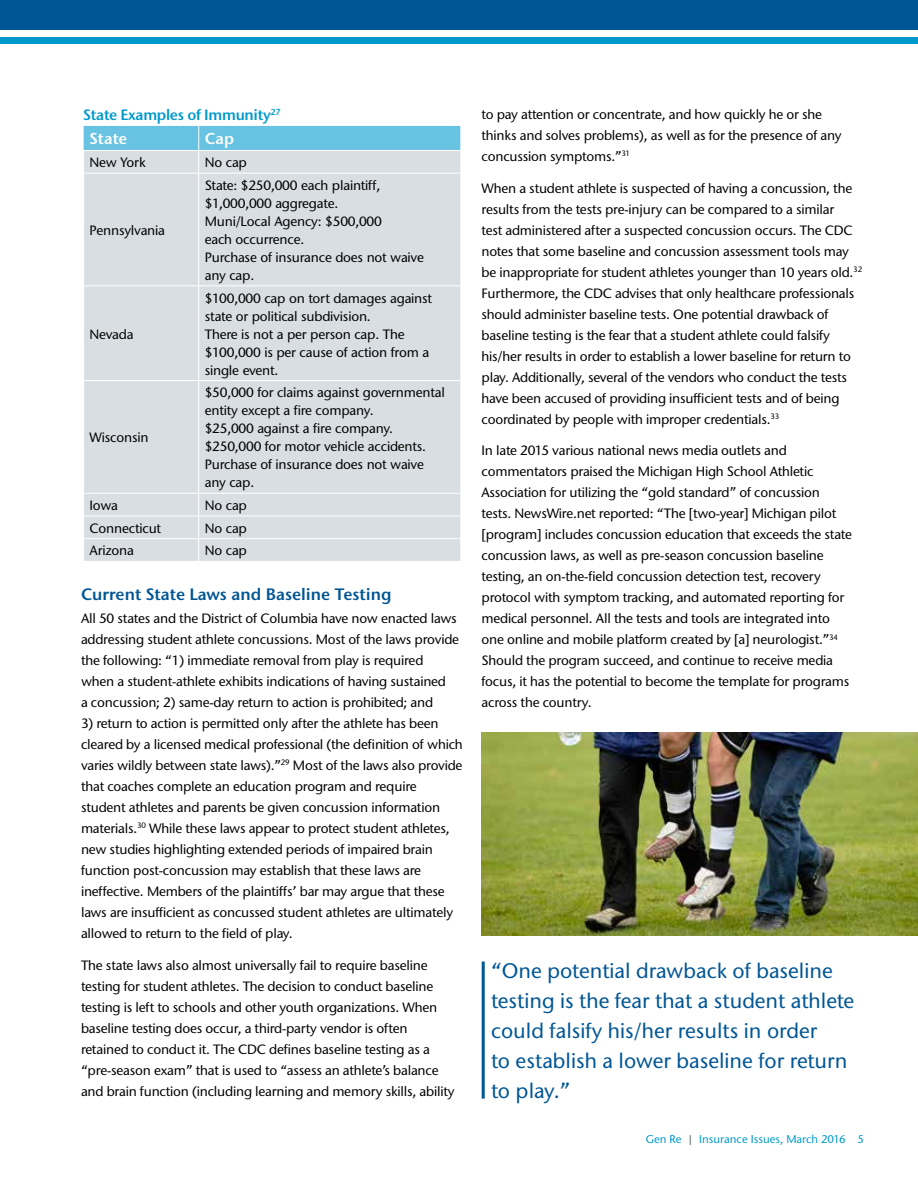
<style>
.page{position:relative;width:918px;height:1188px;background:#fff}
.page>*{position:absolute;margin:0;border:0;box-sizing:border-box;transform-origin:0 0}
.t1{font:21px/30px "Stone Sans GC Re";color:#005695}
.t2{font:600 16.5px "Stone Sans GC Re";color:#005695}
.t3{font:600 15.75px "Stone Sans GC Re";color:#fff}
.t4{font:600 15px "Stone Sans GC Re";letter-spacing:-.025em;color:#0099cd}
.t5{font:13.5px/21px "Stone Sans GC Re";letter-spacing:-.015em;color:#000}
.t6{font:11.25px "Stone Sans GC Re";color:#0099cd}
.s1{color:#68737a}
</style>
<div class="page">
<div style="left:0;top:0;width:918px;height:30px;background:#005695"></div>
<div style="left:0;top:37px;width:918px;height:7px;background:#0099cd"></div>
<img style="left:482px;top:732px;width:436px;height:203px">
<div style="left:84px;top:174px;width:376px;height:387px;background:#d9dee2"></div>
<hr style="left:198px;top:174px;width:1px;height:111px;background:#fff">
<hr style="left:83px;top:285px;width:116px;height:1px;background:#fff">
<hr style="left:199px;top:285px;width:262px;height:1px;background:#fff">
<hr style="left:198px;top:286px;width:1px;height:94px;background:#fff">
<hr style="left:83px;top:380px;width:116px;height:1px;background:#fff">
<hr style="left:199px;top:380px;width:262px;height:1px;background:#fff">
<hr style="left:198px;top:381px;width:1px;height:112px;background:#fff">
<hr style="left:83px;top:493px;width:116px;height:1px;background:#fff">
<hr style="left:199px;top:493px;width:262px;height:1px;background:#fff">
<hr style="left:83px;top:516px;width:116px;height:1px;background:#fff">
<hr style="left:199px;top:516px;width:262px;height:1px;background:#fff">
<hr style="left:83px;top:538px;width:116px;height:1px;background:#fff">
<hr style="left:199px;top:538px;width:262px;height:1px;background:#fff">
<svg style="left:198px;top:494px;width:1px;height:67px"></svg>
<svg style="left:460px;top:494px;width:1px;height:67px"></svg>
<svg style="left:83px;top:126px;width:378px;height:47px;background:#9fd0e2"></svg>
<hr style="left:199px;top:150px;width:262px;height:1px;background:#fff">
<hr style="left:482px;top:962px;width:3px;height:137px;background:#005695">
<p class="t4" style="left:83px;top:105px;width:199px">State Examples of Immunity<sup>27</sup></p>
<p class="t3" style="left:90px;top:129px;width:39px">State</p>
<p class="t3" style="left:205px;top:129px;width:31px">Cap</p>
<p class="t5" style="left:90px;top:152px;width:57px">New York</p>
<p class="t5" style="left:205px;top:152px;width:44px">No cap</p>
<p class="t5" style="left:90px;top:220px;width:77px">Pennsylvania</p>
<p class="t5" style="left:90px;top:323px;width:45px">Nevada</p>
<p class="t5" style="left:90px;top:427px;width:61px">Wisconsin</p>
<p class="t5" style="left:205px;top:176px;width:221px;line-height:18px">State: $250,000 each plaintiff, $1,000,000 aggregate.<br>Muni/Local Agency: $500,000<br>each occurrence.<br>Purchase of insurance does not waive any cap.</p>
<p class="t5" style="left:205px;top:289px;width:229px;line-height:18px">$100,000 cap on tort damages against state or political subdivision.<br>There is not a per person cap. The $100,000 is per cause of action from a single event.</p>
<p class="t5" style="left:205px;top:383px;width:242px;line-height:18px">$50,000 for claims against governmental entity except a fire company.<br>$25,000 against a fire company. $250,000 for motor vehicle accidents.<br>Purchase of insurance does not waive any cap.</p>
<p class="t5" style="left:90px;top:495px;width:30px">Iowa</p>
<p class="t5" style="left:205px;top:495px;width:44px">No cap</p>
<p class="t5" style="left:90px;top:517px;width:73px">Connecticut</p>
<p class="t5" style="left:205px;top:517px;width:44px">No cap</p>
<p class="t5" style="left:90px;top:540px;width:46px">Arizona</p>
<p class="t5" style="left:205px;top:540px;width:44px">No cap</p>
<p class="t2" style="left:81px;top:584px;width:312px">Current State Laws and Baseline Testing</p>
<p class="t5" style="left:81px;top:608px;width:380px">All 50 states and the District of Columbia have now enacted laws addressing student athlete concussions. Most of the laws provide the following: “1) immediate removal from play is required when a student-athlete exhibits indications of having sustained<br>a concussion; 2) same-day return to action is prohibited; and</p>
<p class="t5" style="left:81px;top:713px;width:383px">3) return to action is permitted only after the athlete has been cleared by a licensed medical professional (the definition of which varies wildly between state laws).”<sup>29</sup> Most of the laws also provide that coaches complete an education program and require student athletes and parents be given concussion information materials.<sup>30</sup> While these laws appear to protect student athletes, new studies highlighting extended periods of impaired brain function post-concussion may establish that these laws are ineffective. Members of the plaintiffs’ bar may argue that these laws are insufficient as concussed student athletes are ultimately allowed to return to the field of play.</p>
<p class="t5" style="left:81px;top:954px;width:375px">The state laws also almost universally fail to require baseline testing for student athletes. The decision to conduct baseline testing is left to schools and other youth organizations. When baseline testing does occur, a third-party vendor is often retained to conduct it. The CDC defines baseline testing as a “pre-season exam” that is used to “assess an athlete’s balance and brain function (including learning and memory skills, ability</p>
<p class="t5" style="left:482px;top:104px;width:362px">to pay attention or concentrate, and how quickly he or she thinks and solves problems), as well as for the presence of any concussion symptoms.”<sup>31</sup></p>
<p class="t5" style="left:482px;top:177px;width:382px">When a student athlete is suspected of having a concussion, the results from the tests pre-injury can be compared to a similar<br>test administered after a suspected concussion occurs. The CDC notes that some baseline and concussion assessment tools may be inappropriate for student athletes younger than 10 years old.<sup>32<br></sup>Furthermore, the CDC advises that only healthcare professionals should administer baseline tests. One potential drawback of baseline testing is the fear that a student athlete could falsify his/her results in order to establish a lower baseline for return to play. Additionally, several of the vendors who conduct the tests have been accused of providing insufficient tests and of being coordinated by people with improper credentials.<sup>33</sup></p>
<p class="t5" style="left:481px;top:440px;width:372px">In late 2015 various national news media outlets and commentators praised the Michigan High School Athletic Association for utilizing the “gold standard” of concussion tests. NewsWire.net reported: “The [two-year] Michigan pilot [program] includes concussion education that exceeds the state concussion laws, as well as pre-season concussion baseline testing, an on-the-field concussion detection test, recovery protocol with symptom tracking, and automated reporting for medical personnel. All the tests and tools are integrated into one online and mobile platform created by [a] neurologist.”<sup>34<br></sup>Should the program succeed, and continue to receive media focus, it has the potential to become the template for programs across the country.</p>
<h1 class="t1" style="left:491px;top:956px;width:365px">“One potential drawback of baseline testing is the fear that a student athlete could falsify his/her results in order<br>to establish a lower baseline for return to play.”</h1>
<p class="t6" style="left:646px;top:1132px;width:220px">Gen Re <span class="s1">|</span> Insurance Issues, March 2016 5</p>
</div>
